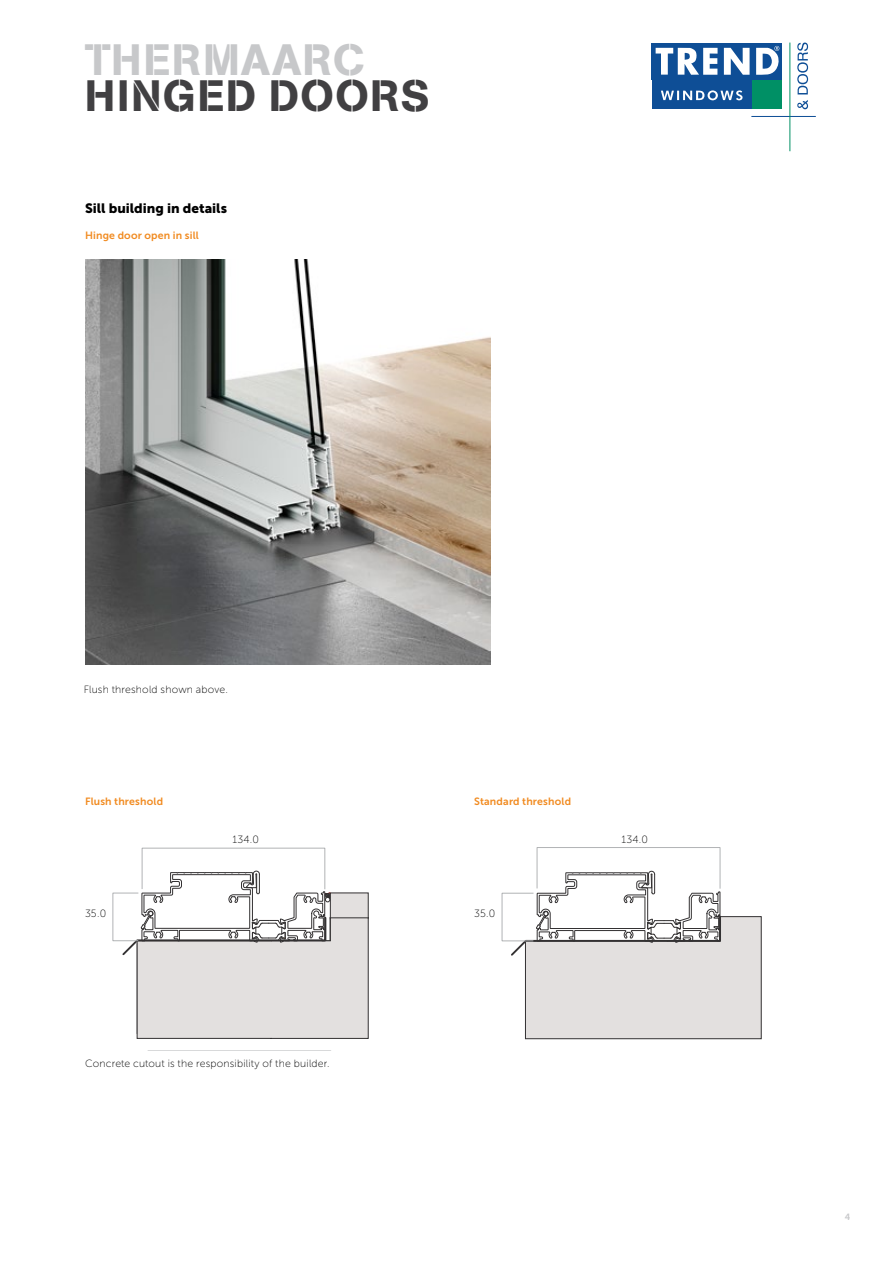
<style>
.page{position:relative;width:893px;height:1263px;background:#fff}
.page>*{position:absolute;margin:0;border:0;box-sizing:border-box;transform-origin:0 0}
.t1{font:43.5px "AG Book Std Stencil";letter-spacing:.03em;color:#414042}
.t2{font:43.5px "AG Book Std Stencil";letter-spacing:.04em;color:#c7c8ca}
.t3{font:13.5px "Museo Sans 900";color:#000}
.t4{font:10.5px "Museo Sans 100";letter-spacing:.015em;color:#000}
.t5{font:10.5px "Museo Sans 700";letter-spacing:.015em;color:#f18b21}
.t6{font:9px "Museo Sans 700";color:#c7c8ca}
.t7{font:6px "Museo Sans 100";color:#6d6e71}
</style>
<div class="page">
<hr style="left:751px;top:116px;width:65px;height:1px;background:#0e4e96">
<div style="left:652px;top:43px;width:130px;height:37px;background:#0e4e96"></div>
<div style="left:652px;top:81px;width:99px;height:28px;background:#0e4e96"></div>
<div style="left:753px;top:81px;width:29px;height:28px;background:#009065"></div>
<svg style="left:724px;top:48px;width:26px;height:27px"></svg>
<svg style="left:756px;top:46px;width:24px;height:29px"></svg>
<svg style="left:656px;top:48px;width:62px;height:27px"></svg>
<hr style="left:789px;top:43px;width:1px;height:108px;background:#009065">
<svg style="left:661px;top:90px;width:81px;height:10px"></svg>
<svg style="left:797px;top:43px;width:11px;height:66px"></svg>
<img style="left:85px;top:260px;width:405px;height:405px">
<div style="left:142px;top:848px;width:183px;height:41px;border:1px solid #b1b3b5"></div>
<svg style="left:121px;top:870px;width:248px;height:169px"></svg>
<div style="left:113px;top:893px;width:25px;height:48px;border:1px solid #b1b3b5"></div>
<div style="left:537px;top:847px;width:183px;height:41px;border:1px solid #b1b3b5"></div>
<svg style="left:509px;top:870px;width:253px;height:169px"></svg>
<div style="left:502px;top:893px;width:31px;height:48px;border:1px solid #b1b3b5"></div>
<h1 class="t2" style="left:85px;top:34px;width:280px">THERMAARC</h1>
<h1 class="t1" style="left:85px;top:70px;width:346px">HINGED DOORS</h1>
<p class="t3" style="left:85px;top:201px;width:143px">Sill building in details</p>
<p class="t5" style="left:85px;top:230px;width:115px">Hinge door open in sill</p>
<p class="t4" style="left:84px;top:684px;width:146px">Flush threshold shown above.</p>
<p class="t5" style="left:85px;top:796px;width:80px">Flush threshold</p>
<p class="t5" style="left:474px;top:796px;width:98px">Standard threshold</p>
<p class="t4" style="left:232px;top:834px;width:28px">134.0</p>
<p class="t4" style="left:621px;top:834px;width:28px">134.0</p>
<p class="t7" style="left:90px;top:905px;width:13px">35.0</p>
<p class="t4" style="left:85px;top:908px;width:23px">35.0</p>
<p class="t4" style="left:474px;top:908px;width:23px">35.0</p>
<p class="t4" style="left:85px;top:1058px;width:246px">Concrete cutout is the responsibility of the builder.</p>
<p class="t6" style="left:845px;top:1212px;width:7px">4</p>
</div>
